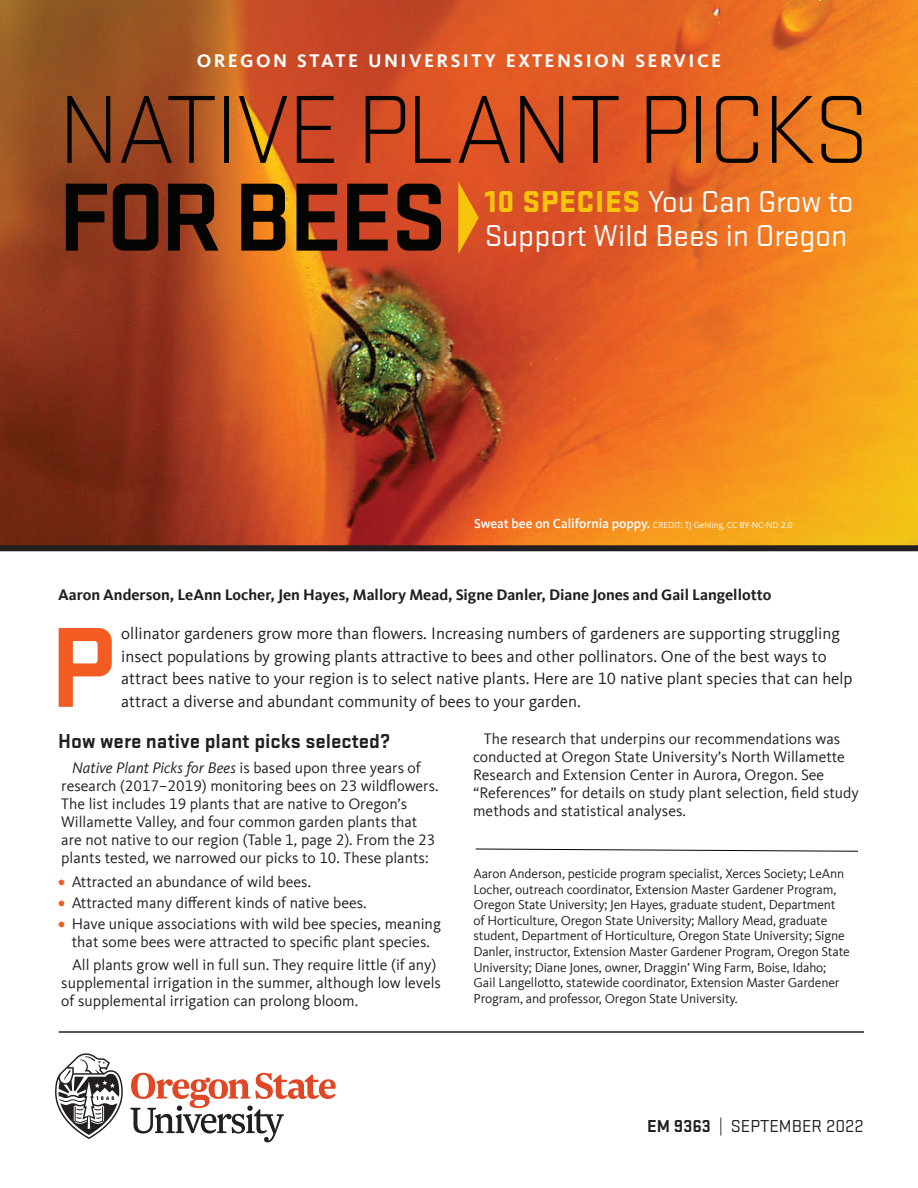
<style>
.page{position:relative;width:918px;height:1188px;background:#fff}
.page>*{position:absolute;margin:0;border:0;box-sizing:border-box;transform-origin:0 0}
.t1{font:700 118.35px "Stratum 2";color:#f25b21}
.t2{font:300 100.5px "Stratum 2";letter-spacing:-.03em;color:#040503}
.t3{font:700 100.5px "Stratum 2";letter-spacing:-.03em;color:#040503}
.t4{font:31.5px/34.5px "Stratum 2";color:#fff}
.t5{font:700 21px "Stratum 2";color:#231f20}
.t6{font:700 18.9px "Kievit Offc";letter-spacing:.13em;color:#fff}
.t7{font:18px "Stratum 2";color:#231f20}
.t8{font:16.95px/22.5px "Kievit Offc";color:#231f20}
.t9{font:15.75px/18px "Kievit Offc";color:#231f20}
.t10{font:700 15.75px "Kievit Offc";color:#231f20}
.t11{font:13.5px/15.6px "Kievit Offc";letter-spacing:-.01em;color:#231f20}
.t12{font:9px "Kievit Offc";color:#fff}
.s1{font-weight:900;color:#f9c40c}
.s2{font-weight:500;font-size:13.5px}
.s3{font-style:italic}
.s4{font-weight:700;color:#f25b21}
.s5{font-weight:700}
</style>
<div class="page">
<img style="left:0;top:0;width:918px;height:545px">
<svg style="left:55px;top:1053px;width:68px;height:86px"></svg>
<svg style="left:130px;top:1073px;width:206px;height:69px"></svg>
<hr style="left:59px;top:1031px;width:805px;height:2px;background:#231f20">
<svg style="left:458px;top:182px;width:21px;height:72px;background:#e88819"></svg>
<div style="left:0;top:545px;width:918px;height:6px;background:#231f20"></div>
<svg style="left:475px;top:848px;width:383px;height:4px"></svg>
<p class="t6" style="left:197px;top:50px;width:526px">OREGON STATE UNIVERSITY EXTENSION SERVICE</p>
<h2 class="t2" style="left:58px;top:69px;width:813px">NATIVE PLANT PICKS</h2>
<h2 class="t3" style="left:58px;top:148px;width:390px">FOR BEES</h2>
<h3 class="t4" style="left:485px;top:183px;width:370px"><span class="s1">10 SPECIES</span> You Can Grow to<br>Support Wild Bees in Oregon</h3>
<p class="t12" style="left:474px;top:520px;width:320px"><span class="s2">Sweat bee on California poppy.</span> CREDIT: TJ Gehling, CC BY-NC-ND 2.0</p>
<p class="t10" style="left:58px;top:586px;width:715px">Aaron Anderson, LeAnn Locher, Jen Hayes, Mallory Mead, Signe Danler, Diane Jones and Gail Langellotto</p>
<h1 class="t1" style="left:50px;top:586px;width:67px">P</h1>
<p class="t8" style="left:121px;top:623px;width:733px">ollinator gardeners grow more than flowers. Increasing numbers of gardeners are supporting struggling insect populations by growing plants attractive to bees and other pollinators. One of the best ways to attract bees native to your region is to select native plants. Here are 10 native plant species that can help attract a diverse and abundant community of bees to your garden.</p>
<h3 class="t5" style="left:58px;top:727px;width:334px">How were native plant picks selected?</h3>
<p class="t9" style="left:61px;top:759px;width:379px;text-indent:11px"><span class="s3">Native Plant Picks for Bees</span> is based upon three years of research (2017–2019) monitoring bees on 23 wildflowers.<br>The list includes 19 plants that are native to Oregon’s Willamette Valley, and four common garden plants that are not native to our region (Table 1, page 2). From the 23 plants tested, we narrowed our picks to 10. These plants:</p>
<p class="t9" style="left:58px;top:873px;width:254px"><span class="s4">•</span> Attracted an abundance of wild bees.</p>
<p class="t9" style="left:58px;top:894px;width:310px"><span class="s4">•</span> Attracted many different kinds of native bees.</p>
<p class="t9" style="left:58px;top:915px;width:384px;text-align:center"><span class="s4">•</span> Have unique associations with wild bee species, meaning that some bees were attracted to specific plant species.</p>
<p class="t9" style="left:61px;top:956px;width:381px;text-indent:11px">All plants grow well in full sun. They require little (if any) supplemental irrigation in the summer, although low levels of supplemental irrigation can prolong bloom.</p>
<p class="t9" style="left:473px;top:730px;width:387px;text-indent:11px">The research that underpins our recommendations was conducted at Oregon State University’s North Willamette Research and Extension Center in Aurora, Oregon. See “References” for details on study plant selection, field study methods and statistical analyses.</p>
<p class="t11" style="left:474px;top:866px;width:378px">Aaron Anderson, pesticide program specialist, Xerces Society; LeAnn Locher, outreach coordinator, Extension Master Gardener Program, Oregon State University; Jen Hayes, graduate student, Department of Horticulture, Oregon State University; Mallory Mead, graduate student, Department of Horticulture, Oregon State University; Signe Danler, instructor, Extension Master Gardener Program, Oregon State University; Diane Jones, owner, Draggin’ Wing Farm, Boise, Idaho; Gail Langellotto, statewide coordinator, Extension Master Gardener Program, and professor, Oregon State University.</p>
<p class="t7" style="left:647px;top:1115px;width:218px"><span class="s5">EM 9363</span> | SEPTEMBER 2022</p>
</div>
